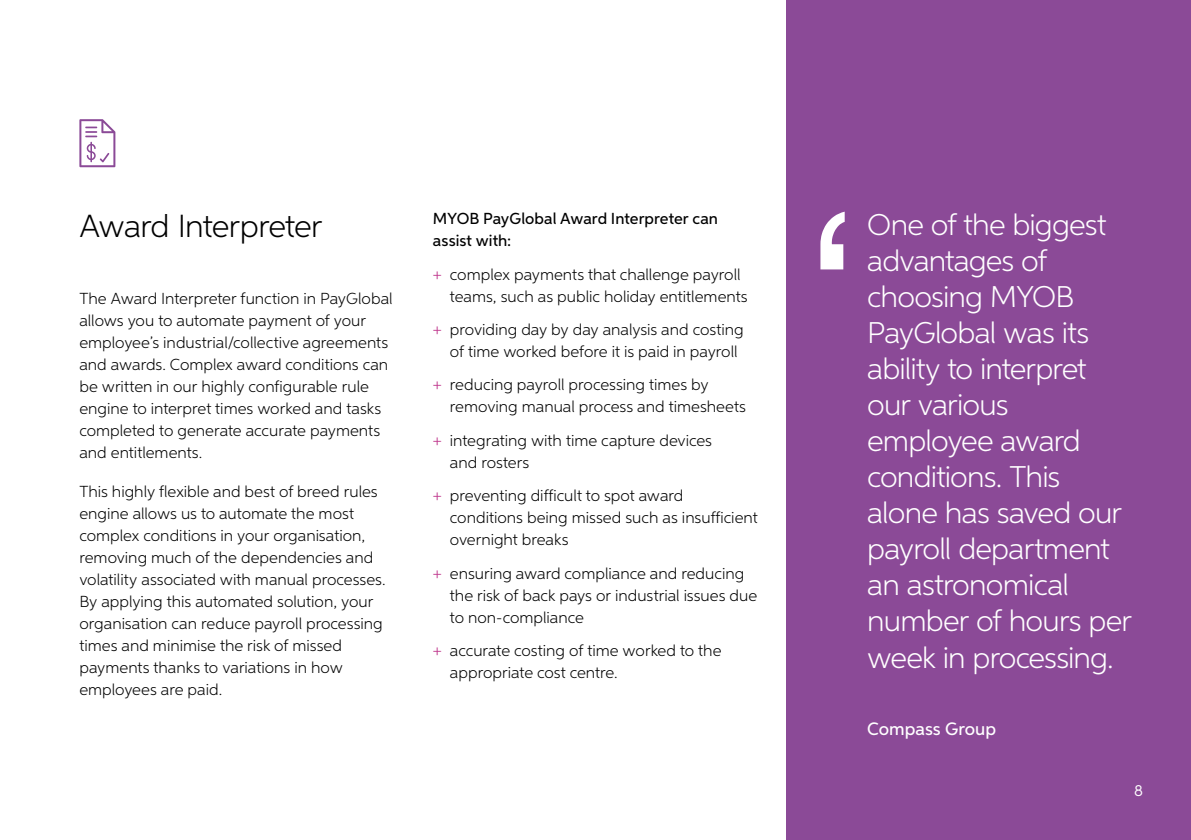
<style>
.page{position:relative;width:1191px;height:840px;background:#fff}
.page>*{position:absolute;margin:0;border:0;box-sizing:border-box;transform-origin:0 0}
.t1{font:300 32px "Neutro MYOB";letter-spacing:-.025em;color:#000}
.t2{font:300 30px/36px "Neutro MYOB";letter-spacing:-.025em;color:#fff}
.t3{font:500 18px "Neutro MYOB";color:#fff}
.t4{font:300 16px/22px "Neutro MYOB";color:#000}
.t5{font:500 16px/22px "Neutro MYOB";color:#000}
.t6{font:16px "Neutro MYOB";color:#fff}
.s1{color:#be348b}
</style>
<div class="page">
<div style="left:786px;top:0;width:405px;height:839px;background:#8b4a97"></div>
<svg style="left:820px;top:212px;width:24px;height:57px"></svg>
<svg style="left:79px;top:119px;width:36px;height:48px"></svg>
<h1 class="t1" style="left:79px;top:206px;width:244px">Award Interpreter</h1>
<p class="t4" style="left:79px;top:287px;width:315px">The Award Interpreter function in PayGlobal allows you to automate payment of your employee’s industrial/collective agreements and awards. Complex award conditions can be written in our highly configurable rule engine to interpret times worked and tasks completed to generate accurate payments and entitlements.</p>
<p class="t4" style="left:79px;top:480px;width:308px">This highly flexible and best of breed rules engine allows us to automate the most complex conditions in your organisation, removing much of the dependencies and volatility associated with manual processes.<br>By applying this automated solution, your organisation can reduce payroll processing times and minimise the risk of missed payments thanks to variations in how employees are paid.</p>
<p class="t5" style="left:433px;top:207px;width:286px">MYOB PayGlobal Award Interpreter can assist with:</p>
<p class="t4" style="left:450px;top:262px;width:299px;text-indent:-17px"><span class="s1">+</span> complex payments that challenge payroll teams, such as public holiday entitlements</p>
<p class="t4" style="left:450px;top:318px;width:295px;text-indent:-17px"><span class="s1">+</span> providing day by day analysis and costing of time worked before it is paid in payroll</p>
<p class="t4" style="left:450px;top:373px;width:297px;text-indent:-17px"><span class="s1">+</span> reducing payroll processing times by removing manual process and timesheets</p>
<p class="t4" style="left:450px;top:428px;width:264px;text-indent:-17px"><span class="s1">+</span> integrating with time capture devices and rosters</p>
<p class="t4" style="left:450px;top:484px;width:309px;text-indent:-17px"><span class="s1">+</span> preventing difficult to spot award conditions being missed such as insufficient overnight breaks</p>
<p class="t4" style="left:450px;top:561px;width:309px;text-indent:-17px"><span class="s1">+</span> ensuring award compliance and reducing the risk of back pays or industrial issues due to non-compliance</p>
<p class="t4" style="left:450px;top:638px;width:273px;text-indent:-17px"><span class="s1">+</span> accurate costing of time worked to the appropriate cost centre.</p>
<h2 class="t2" style="left:867px;top:206px;width:266px">One of the biggest advantages of choosing MYOB<br>PayGlobal was its ability to interpret our various employee award conditions. This alone has saved our payroll department an astronomical number of hours per week in processing.</h2>
<p class="t3" style="left:867px;top:717px;width:130px">Compass Group</p>
<p class="t6" style="left:1134px;top:780px;width:10px">8</p>
</div>
